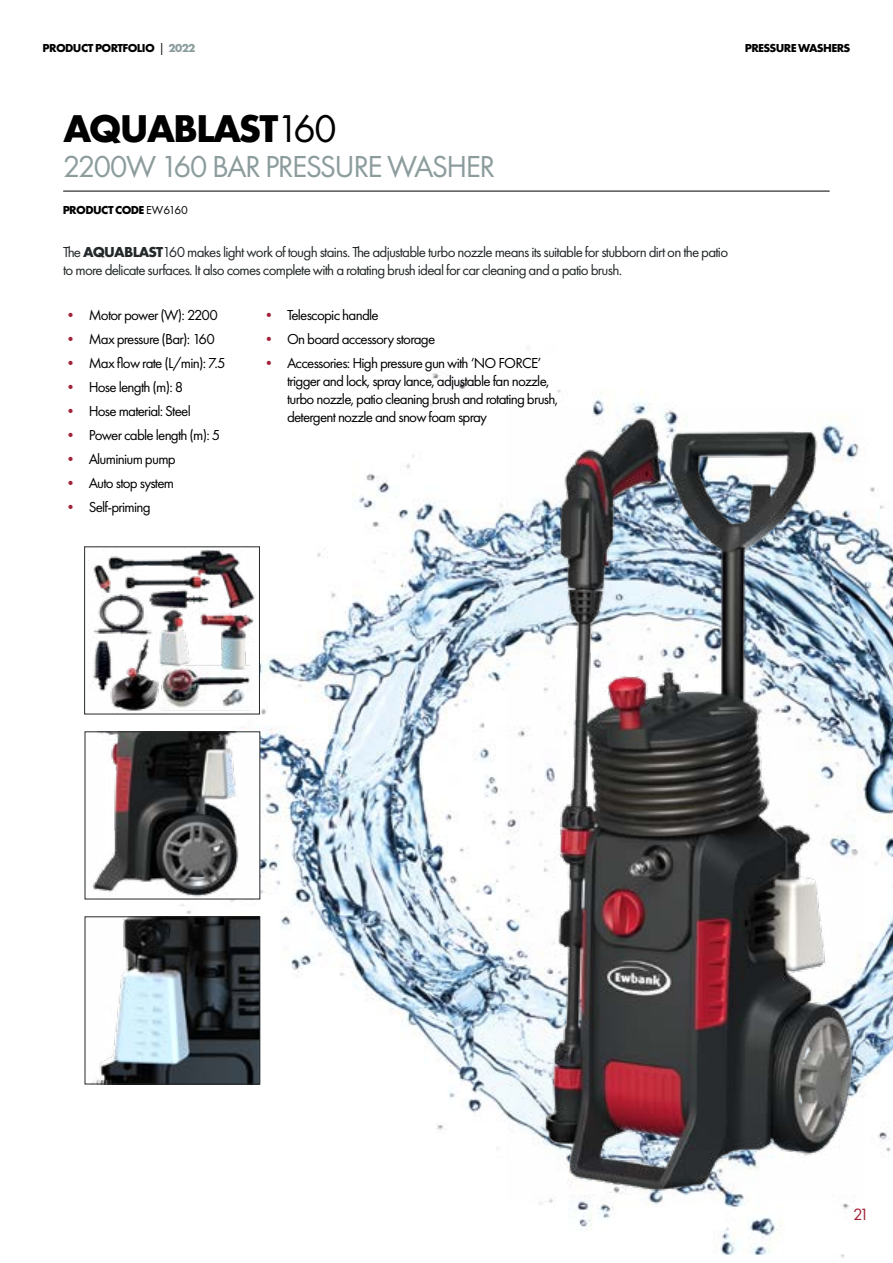
<style>
.page{position:relative;width:893px;height:1263px;background:#fff}
.page>*{position:absolute;margin:0;border:0;box-sizing:border-box;transform-origin:0 0}
.t1{font:700 40.2px "Futura PT";letter-spacing:-.05em;color:#000}
.t2{font:31.5px "Futura PT";letter-spacing:-.05em;color:#8c9c9d}
.t3{font:16.95px "Futura PT";color:#a12236}
.t4{font:15px/18px "Futura PT";letter-spacing:-.05em;color:#000}
.t5{font:15px/18px "Futura PT";letter-spacing:-.05em;color:#23282a}
.t6{font:700 12px "Futura PT";letter-spacing:-.05em;color:#000}
.s1{font-weight:400}
.s2{color:#8c9c9d}
.s3{font-weight:700}
.s4{font-weight:700;color:#a12236}
</style>
<div class="page">
<img style="left:160px;top:373px;width:733px;height:885px">
<img style="left:507px;top:407px;width:356px;height:794px">
<div style="left:85px;top:547px;width:174px;height:167px;background:#fff"></div>
<img style="left:88px;top:550px;width:167px;height:161px">
<div style="left:84px;top:546px;width:176px;height:168px;border:1px solid #23282a"></div>
<img style="left:92px;top:733px;width:166px;height:164px">
<div style="left:85px;top:731px;width:175px;height:168px;border:1px solid #23282a"></div>
<img style="left:96px;top:918px;width:162px;height:164px">
<div style="left:85px;top:916px;width:175px;height:168px;border:1px solid #23282a"></div>
<hr style="left:63px;top:191px;width:767px;height:1px;background:#000">
<p class="t6" style="left:43px;top:40px;width:154px">PRODUCT PORTFOLIO <span class="s1">|</span> <span class="s2">2022</span></p>
<p class="t6" style="left:745px;top:40px;width:107px">PRESSURE WASHERS</p>
<h1 class="t1" style="left:63px;top:103px;width:275px">AQUABLAST<span class="s1">160</span></h1>
<h2 class="t2" style="left:63px;top:147px;width:434px">2200W 160 BAR PRESSURE WASHER</h2>
<p class="t6" style="left:63px;top:202px;width:127px">PRODUCT CODE <span class="s1">EW6160</span></p>
<p class="t5" style="left:63px;top:242px;width:666px">The <span class="s3">AQUABLAST</span>160 makes light work of tough stains. The adjustable turbo nozzle means its suitable for stubborn dirt on the patio to more delicate surfaces. It also comes complete with a rotating brush ideal for car cleaning and a patio brush.</p>
<p class="t4" style="left:63px;top:306px;width:156px"><span class="s4">•</span> Motor power (W): 2200</p>
<p class="t4" style="left:63px;top:330px;width:153px"><span class="s4">•</span> Max pressure (Bar): 160</p>
<p class="t4" style="left:63px;top:354px;width:164px"><span class="s4">•</span> Max flow rate (L/min): 7.5</p>
<p class="t4" style="left:63px;top:378px;width:122px"><span class="s4">•</span> Hose length (m): 8</p>
<p class="t4" style="left:63px;top:402px;width:129px"><span class="s4">•</span> Hose material: Steel</p>
<p class="t4" style="left:63px;top:426px;width:159px"><span class="s4">•</span> Power cable length (m): 5</p>
<p class="t4" style="left:63px;top:450px;width:114px"><span class="s4">•</span> Aluminium pump</p>
<p class="t4" style="left:63px;top:474px;width:112px"><span class="s4">•</span> Auto stop system</p>
<p class="t4" style="left:63px;top:498px;width:89px"><span class="s4">•</span> Self-priming</p>
<p class="t4" style="left:261px;top:306px;width:119px"><span class="s4">•</span> Telescopic handle</p>
<p class="t4" style="left:261px;top:330px;width:175px"><span class="s4">•</span> On board accessory storage</p>
<p class="t4" style="left:287px;top:354px;width:273px;text-indent:-26px"><span class="s4">•</span> Accessories: High pressure gun with ‘NO FORCE’ trigger and lock, spray lance, adjustable fan nozzle, turbo nozzle, patio cleaning brush and rotating brush, detergent nozzle and snow foam spray</p>
<p class="t3" style="left:853px;top:1204px;width:17px">21</p>
</div>
